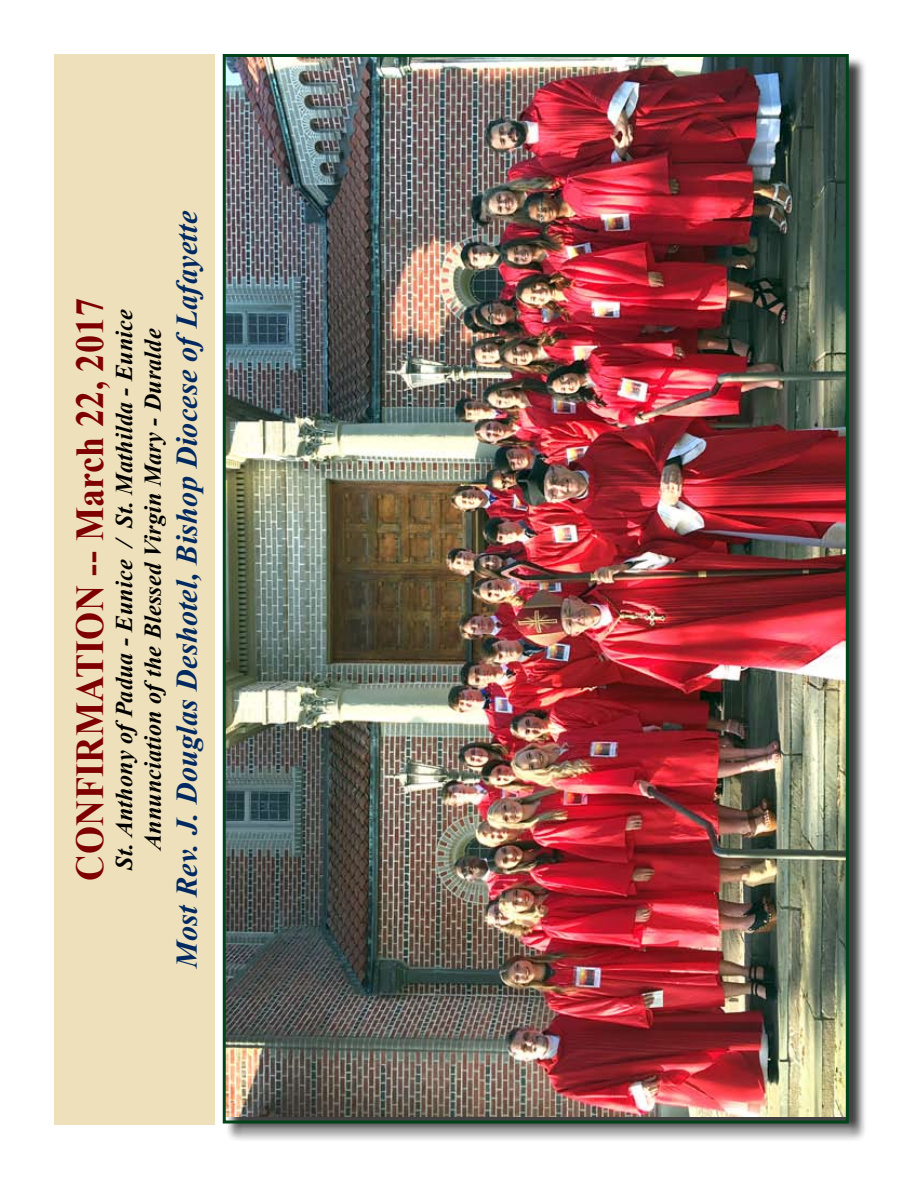
<style>
.page{position:relative;width:918px;height:1188px;background:#fff}
.page>*{position:absolute;margin:0;border:0;box-sizing:border-box;transform-origin:0 0}
.t1{font:700 39.6px "Times New Roman";letter-spacing:.01em;color:#7e0000;scale:.91 1}
.t2{font:italic 700 30px "Times New Roman";letter-spacing:.01em;color:#002961}
.t3{font:italic 700 24px/28.8px "Times New Roman";letter-spacing:.01em;color:#000;text-align:center}
</style>
<div class="page">
<div style="left:225px;top:56px;width:649px;height:1093px;background:#000;opacity:.75"></div>
<img style="left:227px;top:58px;width:618px;height:1059px">
<div style="left:223px;top:54px;width:626px;height:1070px;border:3px solid #004319"></div>
<div style="left:54px;top:54px;width:160px;height:1071px;background:#ede0ba"></div>
<h1 class="t1" style="left:63px;top:881px;width:641px;rotate:-90deg">Confirmation -- March 22, 2017</h1>
<p class="t3" style="left:109px;top:870px;width:562px;rotate:-90deg">St. Anthony ofPadua - Eunice / St. Mathilda - Eunice<br>Annunciation ofthe Blessed Virgin Mary - Duralde</p>
<p class="t2" style="left:166px;top:968px;width:758px;rotate:-90deg">Most Rev. J. Douglas Deshotel, Bishop Diocese ofLafayette</p>
</div>
